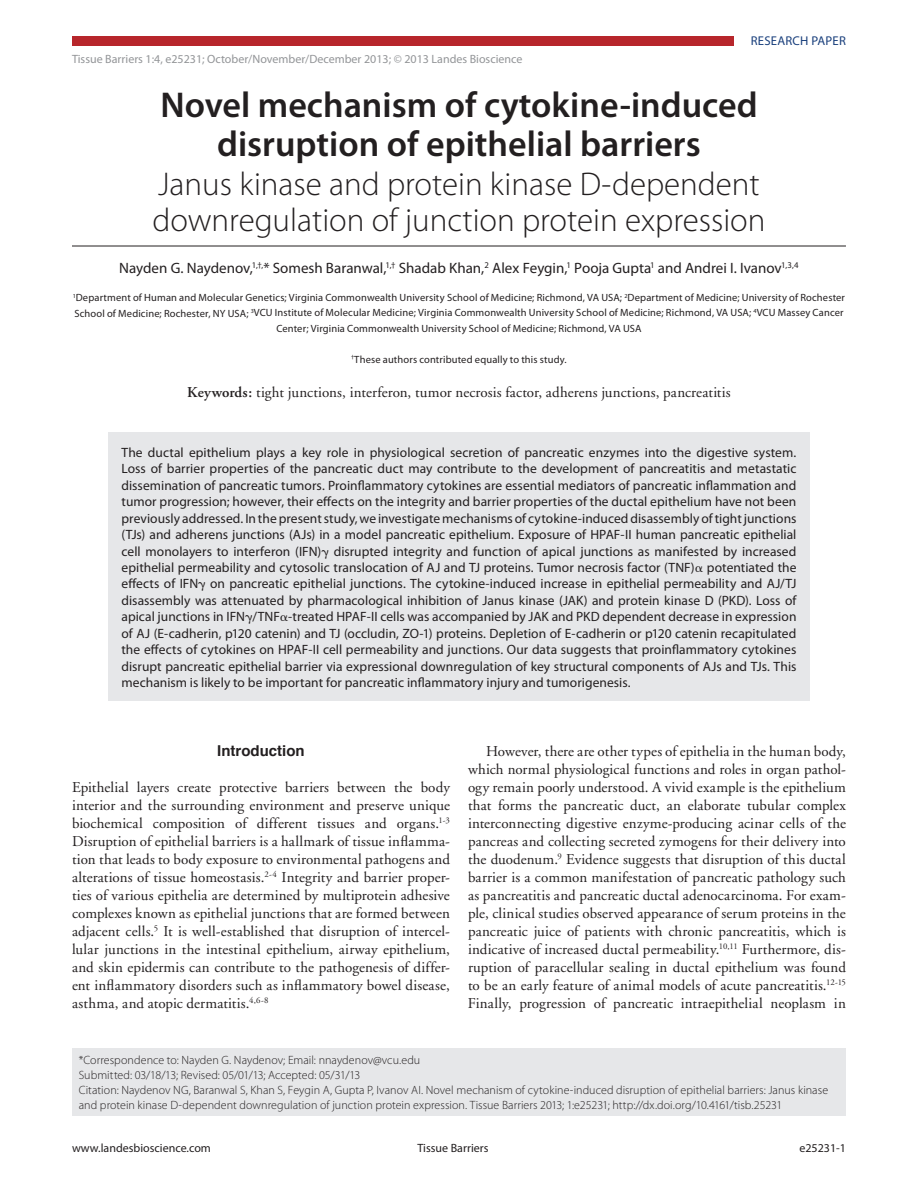
<style>
.page{position:relative;width:918px;height:1188px;background:#fff}
.page>*{position:absolute;margin:0;border:0;box-sizing:border-box;transform-origin:0 0}
.t1{font:600 36px/39px "Myriad Pro";color:#231f20;text-align:center}
.t2{font:300 33px/36px "Myriad Pro";color:#231f20}
.t3{font:15px/18px "Adobe Garamond";letter-spacing:.005em;color:#231f20;text-align:justify}
.t4{font:15px "Myriad Pro";color:#231f20}
.t5{font:700 15px "Helvetica";color:#231f20}
.t6{font:13.5px/16.5px "Myriad Pro";letter-spacing:.005em;color:#231f20;text-align:justify}
.t7{font:12.75px "Myriad Pro";letter-spacing:.02em;color:#193f7c}
.t8{font:300 12px/15px "Myriad Pro";letter-spacing:.005em;color:#231f20}
.t9{font:12px "Myriad Pro";color:#939598}
.t10{font:12px "Myriad Pro";color:#231f20}
.t11{font:10.5px/15px "Myriad Pro";letter-spacing:.01em;color:#231f20;text-align:center}
.s1{font-weight:600}
.s2{font-family:"Universal Std Greekw Math Pi"}
</style>
<div class="page">
<div style="left:72px;top:36px;width:662px;height:10px;background:#b7262b"></div>
<div style="left:72px;top:1048px;width:774px;height:68px;background:#e6e7e9"></div>
<div style="left:108px;top:433px;width:702px;height:268px;background:#e6e7e9"></div>
<hr style="left:72px;top:246px;width:774px;height:1px;background:#231f20">
<p class="t9" style="left:72px;top:52px;width:452px">Tissue Barriers 1:4, e25231; October/November/December 2013; © 2013 Landes Bioscience</p>
<p class="t7" style="left:751px;top:33px;width:94px">research paper</p>
<h1 class="t1" style="left:160px;top:85px;width:599px">Novel mechanism of cytokine-induced disruption of epithelial barriers</h1>
<h2 class="t2" style="left:152px;top:165px;width:615px">Janus kinase and protein kinase D-dependent downregulation of junction protein expression</h2>
<p class="t4" style="left:119px;top:259px;width:681px">Nayden G. Naydenov,<sup>1,†,</sup>* Somesh Baranwal,<sup>1,†</sup> Shadab Khan,<sup>2</sup> Alex Feygin,<sup>1</sup> Pooja Gupta<sup>1</sup> and Andrei I. Ivanov<sup>1,3,4</sup></p>
<p class="t11" style="left:73px;top:290px;width:774px"><sup>1</sup>Department of Human and Molecular Genetics; Virginia Commonwealth University School of Medicine; Richmond, VA USA; <sup>2</sup>Department of Medicine; University of Rochester<br>School of Medicine; Rochester, NY USA; <sup>3</sup>VCU Institute of Molecular Medicine; Virginia Commonwealth University School of Medicine; Richmond, VA USA; <sup>4</sup>VCU Massey Cancer<br>Center; Virginia Commonwealth University School of Medicine; Richmond, VA USA</p>
<p class="t11" style="left:351px;top:352px;width:217px"><sup>†</sup>These authors contributed equally to this study.</p>
<p class="t3" style="left:187px;top:384px;width:545px"><span class="s1">Keywords:</span> tight junctions, interferon, tumor necrosis factor, adherens junctions, pancreatitis</p>
<p class="t6" style="left:121px;top:444px;width:677px">The ductal epithelium plays a key role in physiological secretion of pancreatic enzymes into the digestive system.<br>Loss of barrier properties of the pancreatic duct may contribute to the development of pancreatitis and metastatic dissemination of pancreatic tumors. Proinflammatory cytokines are essential mediators of pancreatic inflammation and tumor progression; however, their effects on the integrity and barrier properties of the ductal epithelium have not been previously addressed. In the present study, we investigate mechanisms of cytokine-induced disassembly of tight junctions (TJs) and adherens junctions (AJs) in a model pancreatic epithelium. Exposure of HPAF-II human pancreatic epithelial cell monolayers to interferon (IFN)<span class="s2">γ</span> disrupted integrity and function of apical junctions as manifested by increased epithelial permeability and cytosolic translocation of AJ and TJ proteins. Tumor necrosis factor (TNF)<span class="s2">α</span> potentiated the effects of IFN<span class="s2">γ</span> on pancreatic epithelial junctions. The cytokine-induced increase in epithelial permeability and AJ/TJ disassembly was attenuated by pharmacological inhibition of Janus kinase (JAK) and protein kinase D (PKD). Loss of apical junctions in IFN<span class="s2">γ</span>/TNF<span class="s2">α</span>-treated HPAF-II cells was accompanied by JAK and PKD dependent decrease in expression of AJ (E-cadherin, p120 catenin) and TJ (occludin, ZO-1) proteins. Depletion of E-cadherin or p120 catenin recapitulated the effects of cytokines on HPAF-II cell permeability and junctions. Our data suggests that proinflammatory cytokines disrupt pancreatic epithelial barrier via expressional downregulation of key structural components of AJs and TJs. This mechanism is likely to be important for pancreatic inflammatory injury and tumorigenesis.</p>
<p class="t5" style="left:217px;top:740px;width:89px">Introduction</p>
<p class="t3" style="left:72px;top:779px;width:379px">Epithelial layers create protective barriers between the body interior and the surrounding environment and preserve unique biochemical composition of different tissues and organs.<sup>1-3<br></sup>Disruption of epithelial barriers is a hallmark of tissue inflamma&shy;tion that leads to body exposure to environmental pathogens and alterations of tissue homeostasis.<sup>2-4</sup> Integrity and barrier proper&shy;ties of various epithelia are determined by multiprotein adhesive complexes known as epithelial junctions that are formed between adjacent cells.<sup>5</sup> It is well-established that disruption of intercel&shy;lular junctions in the intestinal epithelium, airway epithelium, and skin epidermis can contribute to the pathogenesis of differ&shy;ent inflammatory disorders such as inflammatory bowel disease, asthma, and atopic dermatitis.<sup>4,6-8</sup></p>
<p class="t3" style="left:468px;top:743px;width:380px;text-indent:18px">However, there are other types of epithelia in the human body, which normal physiological functions and roles in organ pathol&shy;ogy remain poorly understood. A vivid example is the epithelium that forms the pancreatic duct, an elaborate tubular complex interconnecting digestive enzyme-producing acinar cells of the pancreas and collecting secreted zymogens for their delivery into the duodenum.<sup>9</sup> Evidence suggests that disruption of this ductal barrier is a common manifestation of pancreatic pathology such as pancreatitis and pancreatic ductal adenocarcinoma. For exam&shy;ple, clinical studies observed appearance of serum proteins in the pancreatic juice of patients with chronic pancreatitis, which is indicative of increased ductal permeability.<sup>10,11</sup> Furthermore, dis&shy;ruption of paracellular sealing in ductal epithelium was found to be an early feature of animal models of acute pancreatitis.<sup>12-15<br></sup>Finally, progression of pancreatic intraepithelial neoplasm in</p>
<p class="t8" style="left:79px;top:1053px;width:751px">*Correspondence to: Nayden G. Naydenov; Email: nnaydenov@vcu.edu<br>Submitted: 03/18/13; Revised: 05/01/13; Accepted: 05/31/13<br>Citation: Naydenov NG, Baranwal S, Khan S, Feygin A, Gupta P, Ivanov AI. Novel mechanism of cytokine-induced disruption of epithelial barriers: Janus kinase and protein kinase D-dependent downregulation of junction protein expression. Tissue Barriers 2013; 1:e25231; http://dx.doi.org/10.4161/tisb.25231</p>
<p class="t10" style="left:72px;top:1141px;width:140px">www.landesbioscience.com</p>
<p class="t10" style="left:417px;top:1141px;width:73px">Tissue Barriers</p>
<p class="t10" style="left:799px;top:1141px;width:48px">e25231-1</p>
</div>
